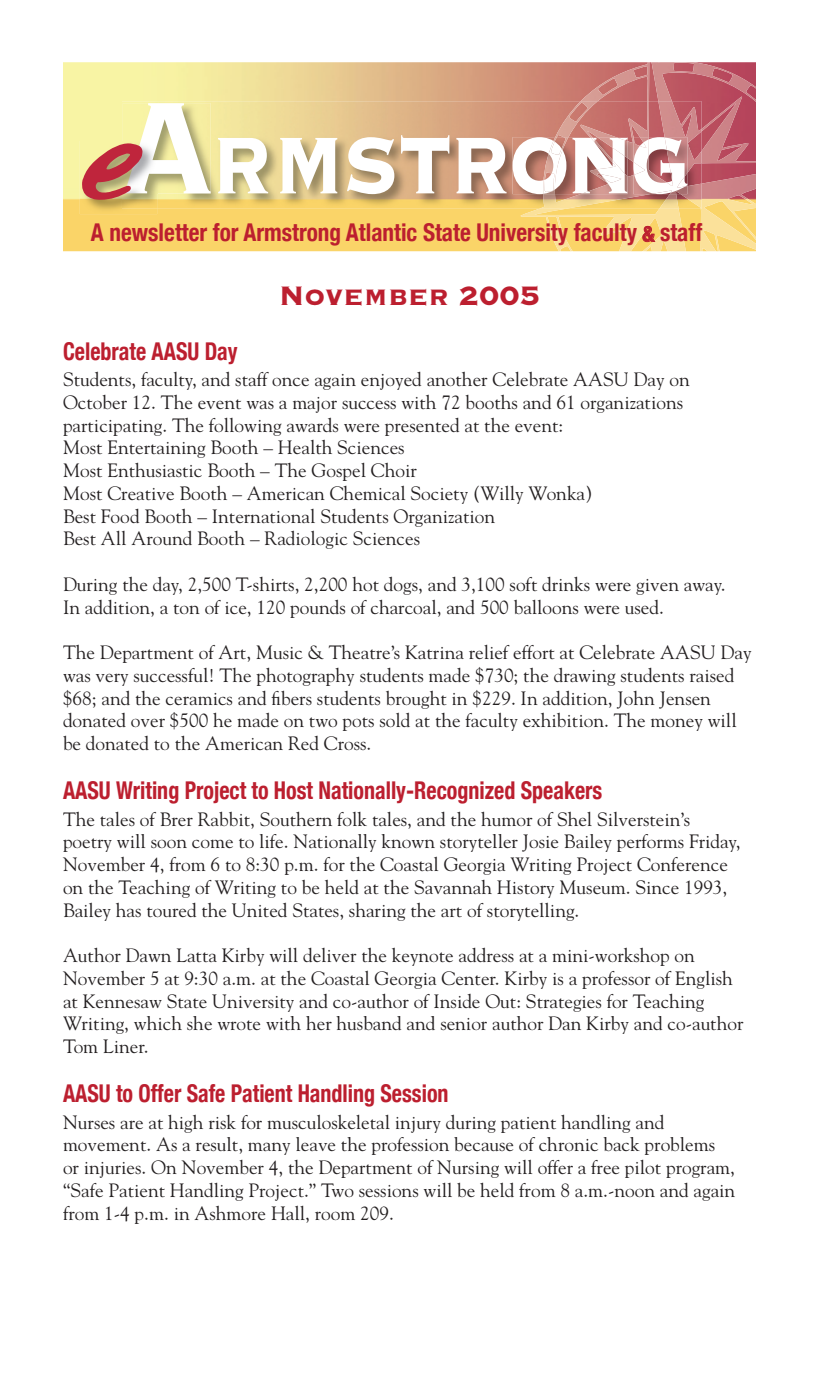
<style>
.page{position:relative;width:819px;height:1386px;background:#fff}
.page>*{position:absolute;margin:0;border:0;box-sizing:border-box;transform-origin:0 0}
.t1{font:126px "Copperplate Thirty Three BC";letter-spacing:-.02em;color:#fff;scale:.8 1}
.t2{font:35px "Copperplate Thirty Three BC";color:#bc1f2f;scale:.95 1}
.t3{font:700 condensed 24.5px "Helvetica Neue";color:#bc1f2f;scale:.9 1}
.t4{font:700 condensed 24.5px "Helvetica Neue";color:#bc1f2f;scale:.95 1}
.t5{font:19.25px/22.8px "Goudy";color:#231f20}
.s1{font-size:171.5px}
.s2{font-size:21px}
</style>
<div class="page">
<img style="left:63px;top:62px;width:458px;height:189px">
<img style="left:122px;top:101px;width:399px;height:108px">
<img style="left:123px;top:103px;width:88px;height:90px">
<img style="left:513px;top:137px;width:8px;height:57px">
<img style="left:80px;top:141px;width:77px;height:73px">
<img style="left:122px;top:141px;width:35px;height:68px">
<img style="left:123px;top:141px;width:34px;height:52px">
<img style="left:521px;top:62px;width:235px;height:189px">
<img style="left:539px;top:101px;width:163px;height:108px">
<img style="left:543px;top:137px;width:85px;height:57px">
<svg style="left:642px;top:225px;width:14px;height:18px"></svg>
<h1 class="t1" style="left:73px;top:97px;width:774px"><sub>e</sub><span class="s1">A</span>rmstrong</h1>
<p class="t4" style="left:91px;top:218px;width:645px">A newsletter for Armstrong Atlantic State University faculty <span class="s2">&amp;</span> staff</p>
<h2 class="t2" style="left:279px;top:278px;width:277px">November 2005</h2>
<p class="t3" style="left:63px;top:336px;width:196px">Celebrate AASU Day</p>
<p class="t5" style="left:63px;top:367px;width:628px">Students, faculty, and staff once again enjoyed another Celebrate AASU Day on October 12. The event was a major success with 72 booths and 61 organizations participating. The following awards were presented at the event:<br>Most Entertaining Booth – Health Sciences<br>Most Enthusiastic Booth – The Gospel Choir<br>Most Creative Booth – American Chemical Society (Willy Wonka)<br>Best Food Booth – International Students Organization<br>Best All Around Booth – Radiologic Sciences</p>
<p class="t5" style="left:63px;top:572px;width:664px">During the day, 2,500 T-shirts, 2,200 hot dogs, and 3,100 soft drinks were given away.<br>In addition, a ton of ice, 120 pounds of charcoal, and 500 balloons were used.</p>
<p class="t5" style="left:63px;top:640px;width:690px">The Department of Art, Music &amp; Theatre’s Katrina relief effort at Celebrate AASU Day was very successful! The photography students made $730; the drawing students raised $68; and the ceramics and fibers students brought in $229. In addition, John Jensen donated over $500 he made on two pots sold at the faculty exhibition. The money will be donated to the American Red Cross.</p>
<p class="t3" style="left:63px;top:776px;width:601px">AASU Writing Project to Host Nationally-Recognized Speakers</p>
<p class="t5" style="left:63px;top:807px;width:679px">The tales of Brer Rabbit, Southern folk tales, and the humor of Shel Silverstein’s poetry will soon come to life. Nationally known storyteller Josie Bailey performs Friday, November 4, from 6 to 8:30 p.m. for the Coastal Georgia Writing Project Conference on the Teaching of Writing to be held at the Savannah History Museum. Since 1993, Bailey has toured the United States, sharing the art of storytelling.</p>
<p class="t5" style="left:63px;top:943px;width:682px">Author Dawn Latta Kirby will deliver the keynote address at a mini-workshop on November 5 at 9:30 a.m. at the Coastal Georgia Center. Kirby is a professor of English at Kennesaw State University and co-author of Inside Out: Strategies for Teaching Writing, which she wrote with her husband and senior author Dan Kirby and co-author Tom Liner.</p>
<p class="t3" style="left:63px;top:1079px;width:430px">AASU to Offer Safe Patient Handling Session</p>
<p class="t5" style="left:63px;top:1110px;width:674px">Nurses are at high risk for musculoskeletal injury during patient handling and movement. As a result, many leave the profession because of chronic back problems or injuries. On November 4, the Department of Nursing will offer a free pilot program, “Safe Patient Handling Project.” Two sessions will be held from 8 a.m.-noon and again from 1-4 p.m. in Ashmore Hall, room 209.</p>
</div>
